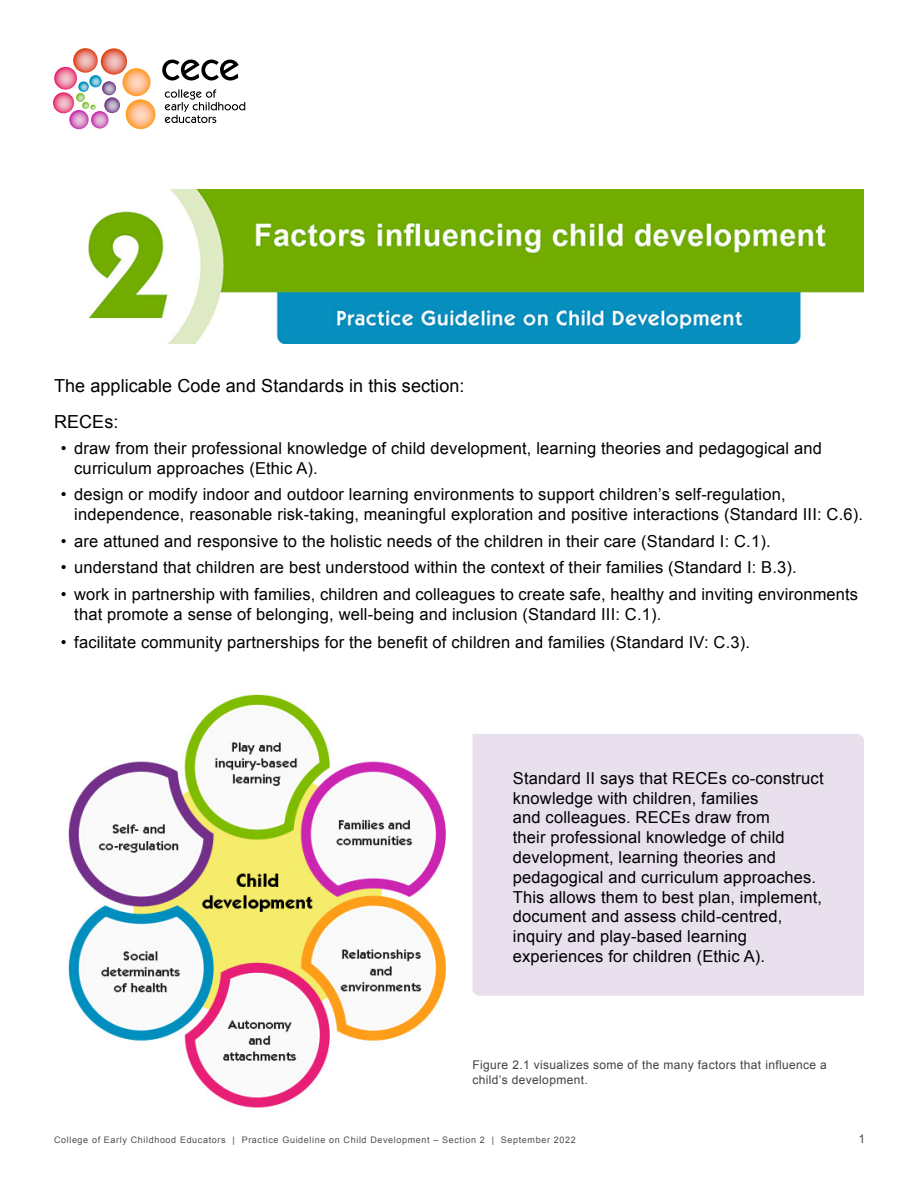
<style>
.page{position:relative;width:918px;height:1188px;background:#fff}
.page>*{position:absolute;margin:0;border:0;box-sizing:border-box;transform-origin:0 0}
.t1{font:18px "Arial";letter-spacing:.005em;color:#000}
.t2{font:16.5px/19.8px "Arial";letter-spacing:.01em;color:#000}
.t3{font:12px/14.4px "Arial";letter-spacing:.03em;color:#414042}
.t4{font:12px "Arial";color:#4d4d4f}
.t5{font:9px "Arial";letter-spacing:.07em;color:#4d4d4f}
</style>
<div class="page">
<img style="left:68px;top:694px;width:378px;height:414px">
<div style="left:472px;top:734px;width:392px;height:262px;background:#e9e0ed"></div>
<svg style="left:101px;top:48px;width:26px;height:27px"></svg>
<svg style="left:122px;top:68px;width:29px;height:28px"></svg>
<svg style="left:126px;top:99px;width:29px;height:30px"></svg>
<svg style="left:73px;top:48px;width:25px;height:25px"></svg>
<svg style="left:53px;top:92px;width:21px;height:21px"></svg>
<svg style="left:69px;top:110px;width:20px;height:19px"></svg>
<svg style="left:91px;top:111px;width:18px;height:18px"></svg>
<svg style="left:104px;top:97px;width:16px;height:16px"></svg>
<svg style="left:102px;top:81px;width:14px;height:14px"></svg>
<svg style="left:54px;top:67px;width:48px;height:43px"></svg>
<svg style="left:162px;top:60px;width:77px;height:21px"></svg>
<svg style="left:165px;top:89px;width:80px;height:34px"></svg>
<img style="left:87px;top:189px;width:777px;height:155px">
<p class="t1" style="left:54px;top:374px;width:412px">The applicable Code and Standards in this section:</p>
<p class="t1" style="left:54px;top:409px;width:66px">RECEs:</p>
<p class="t2" style="left:74px;top:439px;width:749px;text-indent:-14px">• draw from their professional knowledge of child development, learning theories and pedagogical and curriculum approaches (Ethic A).</p>
<p class="t2" style="left:74px;top:485px;width:790px;text-indent:-14px">• design or modify indoor and outdoor learning environments to support children’s self-regulation, independence, reasonable risk-taking, meaningful exploration and positive interactions (Standard III: C.6).</p>
<p class="t2" style="left:61px;top:531px;width:711px">• are attuned and responsive to the holistic needs of the children in their care (Standard I: C.1).</p>
<p class="t2" style="left:61px;top:558px;width:738px">• understand that children are best understood within the context of their families (Standard I: B.3).</p>
<p class="t2" style="left:74px;top:584px;width:785px;text-indent:-14px">• work in partnership with families, children and colleagues to create safe, healthy and inviting environments that promote a sense of belonging, well-being and inclusion (Standard III: C.1).</p>
<p class="t2" style="left:61px;top:633px;width:691px">• facilitate community partnerships for the benefit of children and families (Standard IV: C.3).</p>
<p class="t2" style="left:513px;top:768px;width:312px">Standard II says that RECEs co-construct knowledge with children, families<br>and colleagues. RECEs draw from<br>their professional knowledge of child development, learning theories and pedagogical and curriculum approaches.<br>This allows them to best plan, implement, document and assess child-centred, inquiry and play-based learning experiences for children (Ethic A).</p>
<p class="t3" style="left:472px;top:1058px;width:356px">Figure 2.1 visualizes some of the many factors that influence a child’s development.</p>
<p class="t5" style="left:54px;top:1134px;width:523px">College of Early Childhood Educators | Practice Guideline on Child Development – Section 2 | September 2022</p>
<p class="t4" style="left:858px;top:1131px;width:8px">1</p>
</div>
